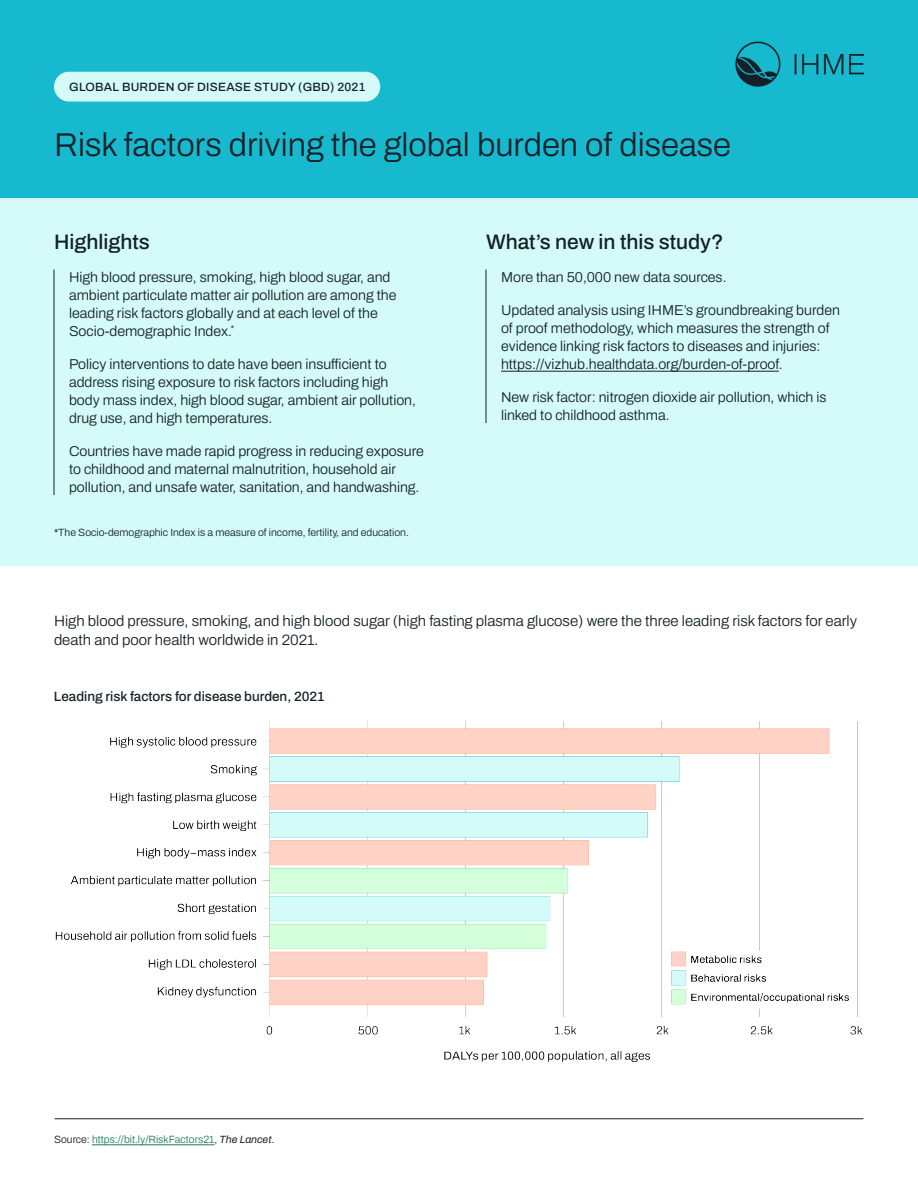
<style>
.page{position:relative;width:918px;height:1188px;background:#fff}
.page>*{position:absolute;margin:0;border:0;box-sizing:border-box;transform-origin:0 0}
.Infographic_title{font:300 33px "Archivo";color:#142027}
.Box_titles{font:500 21px "Archivo";color:#142027}
.Body{font:300 15px/19.5px "Archivo";color:#142027}
.Box_content{font:300 14.25px/18px "Archivo";color:#142027}
.Figure_title{font:500 13.5px "Archivo";color:#142027}
.GBD_bug{font:500 12px "Archivo";letter-spacing:.02em;color:#142027}
.Footnote{font:300 10.5px "Archivo";color:#142027}
.Footnote-2{font:300 10.5px "Archivo";color:#1e7b53}
.s1{color:#142027}
.s2{font-weight:400;font-style:italic;color:#142027}
</style>
<div class="page">
<div style="left:0;top:0;width:918px;height:198px;background:#17b9cf"></div>
<div style="left:54px;top:72px;width:326px;height:30px;background:#d4fbf8;border-radius:15px"></div>
<div style="left:0;top:198px;width:918px;height:368px;background:#d4fbf8"></div>
<hr style="left:54px;top:270px;width:1px;height:225px;background:#142027">
<hr style="left:486px;top:270px;width:1px;height:153px;background:#142027">
<hr style="left:501px;top:371px;width:278px;height:1px;background:#142027">
<hr style="left:55px;top:1118px;width:808px;height:1px;background:#142027">
<hr style="left:92px;top:1145px;width:122px;height:1px;background:#1e7b53">
<img style="left:736px;top:41px;width:128px;height:46px">
<img style="left:55px;top:722px;width:808px;height:340px">
<p class="GBD_bug" style="left:69px;top:78px;width:298px">GLOBAL BURDEN OF DISEASE STUDY (GBD) 2021</p>
<p class="Infographic_title" style="left:54px;top:120px;width:678px">Risk factors driving the global burden of disease</p>
<p class="Box_titles" style="left:54px;top:226px;width:97px">Highlights</p>
<p class="Box_content" style="left:69px;top:268px;width:329px">High blood pressure, smoking, high blood sugar, and ambient particulate matter air pollution are among the leading risk factors globally and at each level of the Socio-demographic Index.<sup>*</sup></p>
<p class="Box_content" style="left:69px;top:355px;width:348px">Policy interventions to date have been insufficient to address rising exposure to risk factors including high body mass index, high blood sugar, ambient air pollution, drug use, and high temperatures.</p>
<p class="Box_content" style="left:69px;top:442px;width:356px">Countries have made rapid progress in reducing exposure to childhood and maternal malnutrition, household air pollution, and unsafe water, sanitation, and handwashing.</p>
<p class="Footnote" style="left:54px;top:525px;width:356px">*The Socio-demographic Index is a measure of income, fertility, and education.</p>
<p class="Box_titles" style="left:486px;top:226px;width:239px">What’s new in this study?</p>
<p class="Box_content" style="left:501px;top:268px;width:227px">More than 50,000 new data sources.</p>
<p class="Box_content" style="left:501px;top:301px;width:340px">Updated analysis using IHME’s groundbreaking burden of proof methodology, which measures the strength of evidence linking risk factors to diseases and injuries: https://vizhub.healthdata.org/burden-of-proof.</p>
<p class="Box_content" style="left:501px;top:388px;width:327px">New risk factor: nitrogen dioxide air pollution, which is linked to childhood asthma.</p>
<p class="Body" style="left:54px;top:611px;width:805px">High blood pressure, smoking, and high blood sugar (high fasting plasma glucose) were the three leading risk factors for early death and poor health worldwide in 2021.</p>
<p class="Figure_title" style="left:54px;top:686px;width:272px">Leading risk factors for disease burden, 2021</p>
<p class="Footnote-2" style="left:54px;top:1132px;width:222px"><span class="s1">Source:</span> https://bit.ly/RiskFactors21<span class="s1">,</span> <span class="s2">The Lancet</span><span class="s1">.</span></p>
</div>
